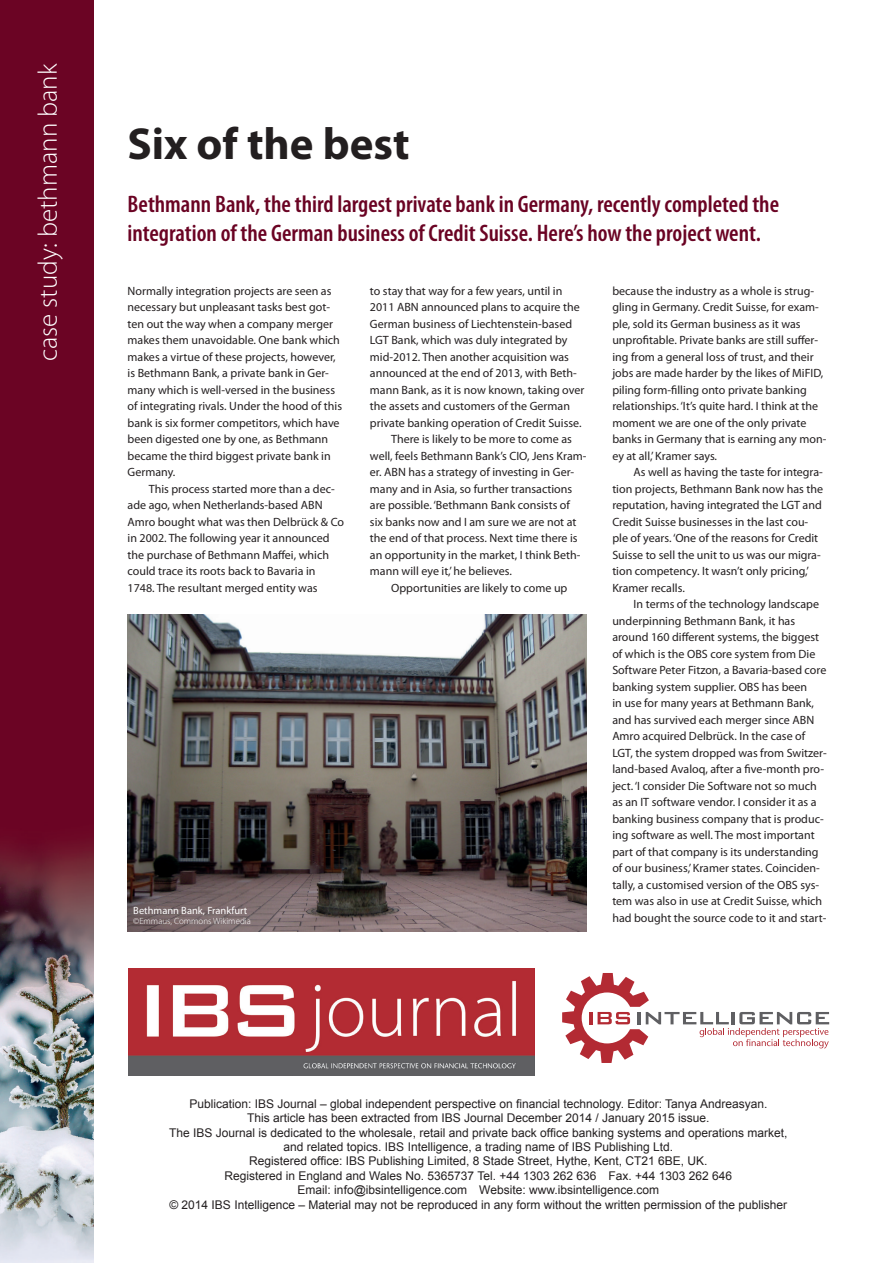
<style>
.page{position:relative;width:893px;height:1263px;background:#fff}
.page>*{position:absolute;margin:0;border:0;box-sizing:border-box;transform-origin:0 0}
.Feature_Title{font:700 45px "Myriad Pro";color:#231f20}
.Header_text{font:300 27px "Myriad Pro";color:#fff}
.Feature_Intro{font:600 condensed 24px/28.5px "Myriad Pro";color:#6a0323}
.Body_Text_Indent{font:12px/16.5px "Myriad Pro";color:#231f20}
.t1{font:12px "Arial";color:#231f20}
.Captions{font:10.5px "Myriad Pro";color:#fff}
.Captions-2{font:300 9px "Myriad Pro";color:#fff}
</style>
<div class="page">
<img style="left:128px;top:968px;width:407px;height:107px">
<svg style="left:562px;top:973px;width:267px;height:90px"></svg>
<img style="left:0;top:0;width:93px;height:1263px">
<img style="left:128px;top:614px;width:459px;height:318px">
<p class="Header_text" style="left:32px;top:361px;width:299px;rotate:-90deg">case study: bethmann bank</p>
<p class="Feature_Title" style="left:128px;top:115px;width:284px">Six of the best</p>
<p class="Feature_Intro" style="left:128px;top:190px;width:653px">Bethmann Bank, the third largest private bank in Germany, recently completed the integration of the German business of Credit Suisse. Here’s how the project went.</p>
<p class="Body_Text_Indent" style="left:128px;top:282px;width:216px">Normally integration projects are seen as necessary but unpleasant tasks best got&shy;ten out the way when a company merger makes them unavoidable. One bank which makes a virtue of these projects, however, is Bethmann Bank, a private bank in Ger&shy;many which is well-versed in the business of integrating rivals. Under the hood of this bank is six former competitors, which have been digested one by one, as Bethmann became the third biggest private bank in Germany.</p>
<p class="Body_Text_Indent" style="left:128px;top:480px;width:218px;text-indent:21px">This process started more than a dec&shy;ade ago, when Netherlands-based ABN Amro bought what was then Delbrück &amp; Co in 2002. The following year it announced the purchase of Bethmann Maffei, which could trace its roots back to Bavaria in 1748. The resultant merged entity was</p>
<p class="Captions" style="left:133px;top:903px;width:116px">Bethmann Bank, Frankfurt</p>
<p class="Captions-2" style="left:133px;top:916px;width:119px">©Emmaus, Commons Wikimedia</p>
<p class="Body_Text_Indent" style="left:370px;top:282px;width:216px">to stay that way for a few years, until in 2011 ABN announced plans to acquire the German business of Liechtenstein-based LGT Bank, which was duly integrated by mid-2012. Then another acquisition was announced at the end of 2013, with Beth&shy;mann Bank, as it is now known, taking over the assets and customers of the German private banking operation of Credit Suisse.</p>
<p class="Body_Text_Indent" style="left:370px;top:431px;width:218px;text-indent:21px">There is likely to be more to come as well, feels Bethmann Bank’s CIO, Jens Kram&shy;er. ABN has a strategy of investing in Ger&shy;many and in Asia, so further transactions are possible. ‘Bethmann Bank consists of<br>six banks now and I am sure we are not at the end of that process. Next time there is an opportunity in the market, I think Beth&shy;mann will eye it,’ he believes.</p>
<p class="Body_Text_Indent" style="left:391px;top:579px;width:178px">Opportunities are likely to come up</p>
<p class="Body_Text_Indent" style="left:612px;top:282px;width:216px">because the industry as a whole is strug&shy;gling in Germany. Credit Suisse, for exam&shy;ple, sold its German business as it was unprofitable. Private banks are still suffer&shy;ing from a general loss of trust, and their jobs are made harder by the likes of MiFID, piling form-filling onto private banking relationships. ‘It’s quite hard. I think at the moment we are one of the only private banks in Germany that is earning any mon&shy;ey at all,’ Kramer says.</p>
<p class="Body_Text_Indent" style="left:612px;top:464px;width:212px;text-indent:21px">As well as having the taste for integra&shy;tion projects, Bethmann Bank now has the reputation, having integrated the LGT and Credit Suisse businesses in the last cou&shy;ple of years. ‘One of the reasons for Credit Suisse to sell the unit to us was our migra&shy;tion competency. It wasn’t only pricing,’ Kramer recalls.</p>
<p class="Body_Text_Indent" style="left:612px;top:596px;width:216px;text-indent:21px">In terms of the technology landscape underpinning Bethmann Bank, it has around 160 different systems, the biggest of which is the OBS core system from Die Software Peter Fitzon, a Bavaria-based core banking system supplier. OBS has been<br>in use for many years at Bethmann Bank, and has survived each merger since ABN Amro acquired Delbrück. In the case of LGT, the system dropped was from Switzer&shy;land-based Avaloq, after a five-month pro&shy;ject. ‘I consider Die Software not so much as an IT software vendor. I consider it as a banking business company that is produc&shy;ing software as well. The most important part of that company is its understanding of our business,’ Kramer states. Coinciden&shy;tally, a customised version of the OBS sys&shy;tem was also in use at Credit Suisse, which had bought the source code to it and start-</p>
<p class="t1" style="left:189px;top:1096px;width:579px">Publication: IBS Journal – global independent perspective on financial technology. Editor: Tanya Andreasyan.</p>
<p class="t1" style="left:247px;top:1110px;width:464px">This article has been extracted from IBS Journal December 2014 / January 2015 issue.</p>
<p class="t1" style="left:169px;top:1124px;width:620px">The IBS Journal is dedicated to the wholesale, retail and private back office banking systems and operations market,</p>
<p class="t1" style="left:284px;top:1139px;width:391px">and related topics. IBS Intelligence, a trading name of IBS Publishing Ltd.</p>
<p class="t1" style="left:249px;top:1153px;width:460px">Registered office: IBS Publishing Limited, 8 Stade Street, Hythe, Kent, CT21 6BE, UK.</p>
<p class="t1" style="left:224px;top:1168px;width:509px">Registered in England and Wales No. 5365737 Tel. +44 1303 262 636 Fax. +44 1303 262 646</p>
<p class="t1" style="left:298px;top:1182px;width:363px">Email: info@ibsintelligence.com Website: www.ibsintelligence.com</p>
<p class="t1" style="left:169px;top:1196px;width:619px">© 2014 IBS Intelligence – Material may not be reproduced in any form without the written permission of the publisher</p>
</div>
